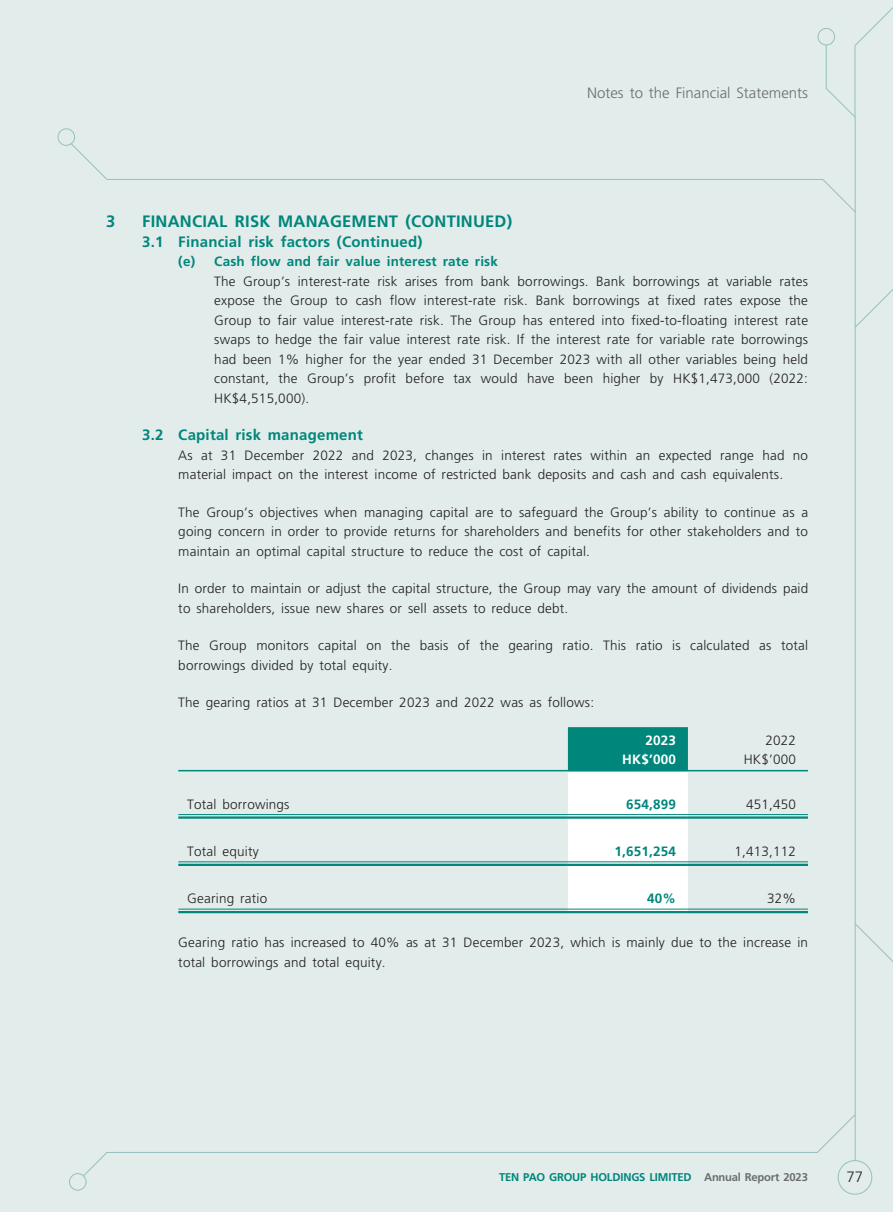
<style>
.page{position:relative;width:893px;height:1212px;background:#e1eceb}
.page>*{position:absolute;margin:0;border:0;box-sizing:border-box;transform-origin:0 0}
._03_H1{font:700 16.5px "Frutiger LT Std";letter-spacing:.015em;color:#00867b}
._04___H2{font:700 15px "Frutiger LT Std";letter-spacing:.015em;color:#00867b}
.t1{font:300 15px "Frutiger LT Std";color:#6c6d70}
.t2{font:300 15px "Frutiger LT Std";color:#231f20}
._01_Body_Text{font:300 13.5px/19.5px "Frutiger LT Std";letter-spacing:.015em;color:#231f20}
._05_____H3{font:700 13.5px "Frutiger LT Std";letter-spacing:.015em;color:#00867b}
._15_Table_Stub{font:300 13.5px "Frutiger LT Std";letter-spacing:.015em;color:#231f20}
._01_Body_Text-2{font:700 13.5px "Frutiger LT Std";letter-spacing:.015em;color:#00867b}
._01_Body_Text-3{font:700 13.5px "Frutiger LT Std";letter-spacing:.015em;color:#fff}
.t3{font:700 11.25px "Frutiger LT Std";letter-spacing:-.015em;color:#00867b}
.s1{color:#6c6d70}
</style>
<div class="page">
<svg style="left:70px;top:142px;width:755px;height:40px"></svg>
<div style="left:838px;top:1160px;width:34px;height:34px;border:1px solid #96c0be;border-radius:50%"></div>
<div style="left:58px;top:128px;width:17px;height:18px;border:1px solid #96c0be;border-radius:50%"></div>
<div style="left:818px;top:28px;width:17px;height:17px;border:1px solid #96c0be;border-radius:50%"></div>
<svg style="left:82px;top:1144px;width:774px;height:33px"></svg>
<div style="left:69px;top:1173px;width:17px;height:17px;border:1px solid #96c0be;border-radius:50%"></div>
<svg style="left:825px;top:7px;width:68px;height:1154px"></svg>
<svg style="left:568px;top:727px;width:120px;height:184px;background:#bee0dd"></svg>
<hr style="left:178px;top:770px;width:390px;height:1px;background:#00867b">
<hr style="left:568px;top:770px;width:120px;height:1px;background:#00867b">
<hr style="left:688px;top:770px;width:120px;height:1px;background:#00867b">
<hr style="left:178px;top:814px;width:390px;height:1px;background:#00867b">
<hr style="left:178px;top:816px;width:390px;height:3px;background:#00867b">
<hr style="left:568px;top:814px;width:120px;height:1px;background:#00867b">
<hr style="left:568px;top:816px;width:120px;height:3px;background:#00867b">
<hr style="left:688px;top:814px;width:120px;height:1px;background:#00867b">
<hr style="left:688px;top:816px;width:120px;height:3px;background:#00867b">
<hr style="left:178px;top:861px;width:390px;height:1px;background:#00867b">
<hr style="left:178px;top:864px;width:390px;height:2px;background:#00867b">
<hr style="left:568px;top:861px;width:120px;height:1px;background:#00867b">
<hr style="left:568px;top:864px;width:120px;height:2px;background:#00867b">
<hr style="left:688px;top:861px;width:120px;height:1px;background:#00867b">
<hr style="left:688px;top:864px;width:120px;height:2px;background:#00867b">
<hr style="left:178px;top:909px;width:390px;height:1px;background:#00867b">
<hr style="left:178px;top:911px;width:390px;height:2px;background:#00867b">
<hr style="left:568px;top:909px;width:120px;height:1px;background:#00867b">
<hr style="left:568px;top:911px;width:120px;height:2px;background:#00867b">
<hr style="left:688px;top:909px;width:120px;height:1px;background:#00867b">
<hr style="left:688px;top:911px;width:120px;height:2px;background:#00867b">
<p class="t1" style="left:587px;top:84px;width:222px">Notes to the Financial Statements</p>
<p class="_03_H1" style="left:106px;top:212px;width:11px">3</p>
<p class="_03_H1" style="left:142px;top:212px;width:371px">FINANCIAL RISK MANAGEMENT (CONTINUED)</p>
<p class="_04___H2" style="left:142px;top:233px;width:282px">3.1 Financial risk factors (Continued)</p>
<p class="_05_____H3" style="left:178px;top:254px;width:321px">(e) Cash flow and fair value interest rate risk</p>
<p class="_01_Body_Text" style="left:214px;top:272px;width:595px;text-align:justify">The Group’s interest-rate risk arises from bank borrowings. Bank borrowings at variable rates expose the Group to cash flow interest-rate risk. Bank borrowings at fixed rates expose the Group to fair value interest-rate risk. The Group has entered into fixed-to-floating interest rate swaps to hedge the fair value interest rate risk. If the interest rate for variable rate borrowings had been 1% higher for the year ended 31 December 2023 with all other variables being held constant, the Group’s profit before tax would have been higher by HK$1,473,000 (2022:<br>HK$4,515,000).</p>
<p class="_04___H2" style="left:142px;top:426px;width:222px">3.2 Capital risk management</p>
<p class="_01_Body_Text" style="left:178px;top:446px;width:631px">As at 31 December 2022 and 2023, changes in interest rates within an expected range had no material impact on the interest income of restricted bank deposits and cash and cash equivalents.</p>
<p class="_01_Body_Text" style="left:178px;top:503px;width:631px;text-align:justify">The Group’s objectives when managing capital are to safeguard the Group’s ability to continue as a going concern in order to provide returns for shareholders and benefits for other stakeholders and to maintain an optimal capital structure to reduce the cost of capital.</p>
<p class="_01_Body_Text" style="left:178px;top:579px;width:631px">In order to maintain or adjust the capital structure, the Group may vary the amount of dividends paid to shareholders, issue new shares or sell assets to reduce debt.</p>
<p class="_01_Body_Text" style="left:178px;top:636px;width:631px">The Group monitors capital on the basis of the gearing ratio. This ratio is calculated as total borrowings divided by total equity.</p>
<p class="_01_Body_Text" style="left:178px;top:693px;width:417px">The gearing ratios at 31 December 2023 and 2022 was as follows:</p>
<p class="_01_Body_Text-3" style="left:645px;top:732px;width:32px">2023</p>
<p class="_01_Body_Text" style="left:765px;top:731px;width:32px">2022</p>
<p class="_01_Body_Text-3" style="left:622px;top:752px;width:55px">HK$’000</p>
<p class="_01_Body_Text" style="left:744px;top:750px;width:54px">HK$’000</p>
<p class="_15_Table_Stub" style="left:187px;top:796px;width:104px">Total borrowings</p>
<p class="_01_Body_Text-2" style="left:626px;top:796px;width:51px">654,899</p>
<p class="_01_Body_Text" style="left:746px;top:794px;width:51px">451,450</p>
<p class="_15_Table_Stub" style="left:187px;top:844px;width:73px">Total equity</p>
<p class="_01_Body_Text-2" style="left:614px;top:843px;width:63px">1,651,254</p>
<p class="_01_Body_Text" style="left:734px;top:842px;width:63px">1,413,112</p>
<p class="_15_Table_Stub" style="left:187px;top:891px;width:81px">Gearing ratio</p>
<p class="_01_Body_Text-2" style="left:647px;top:891px;width:30px">40%</p>
<p class="_01_Body_Text" style="left:767px;top:889px;width:30px">32%</p>
<p class="_01_Body_Text" style="left:178px;top:933px;width:631px">Gearing ratio has increased to 40% as at 31 December 2023, which is mainly due to the increase in total borrowings and total equity.</p>
<p class="t3" style="left:499px;top:1170px;width:310px">TEN PAO GROUP HOLDINGS LIMITED <span class="s1">Annual Report 2023</span></p>
<p class="t2" style="left:846px;top:1168px;width:18px">77</p>
</div>
